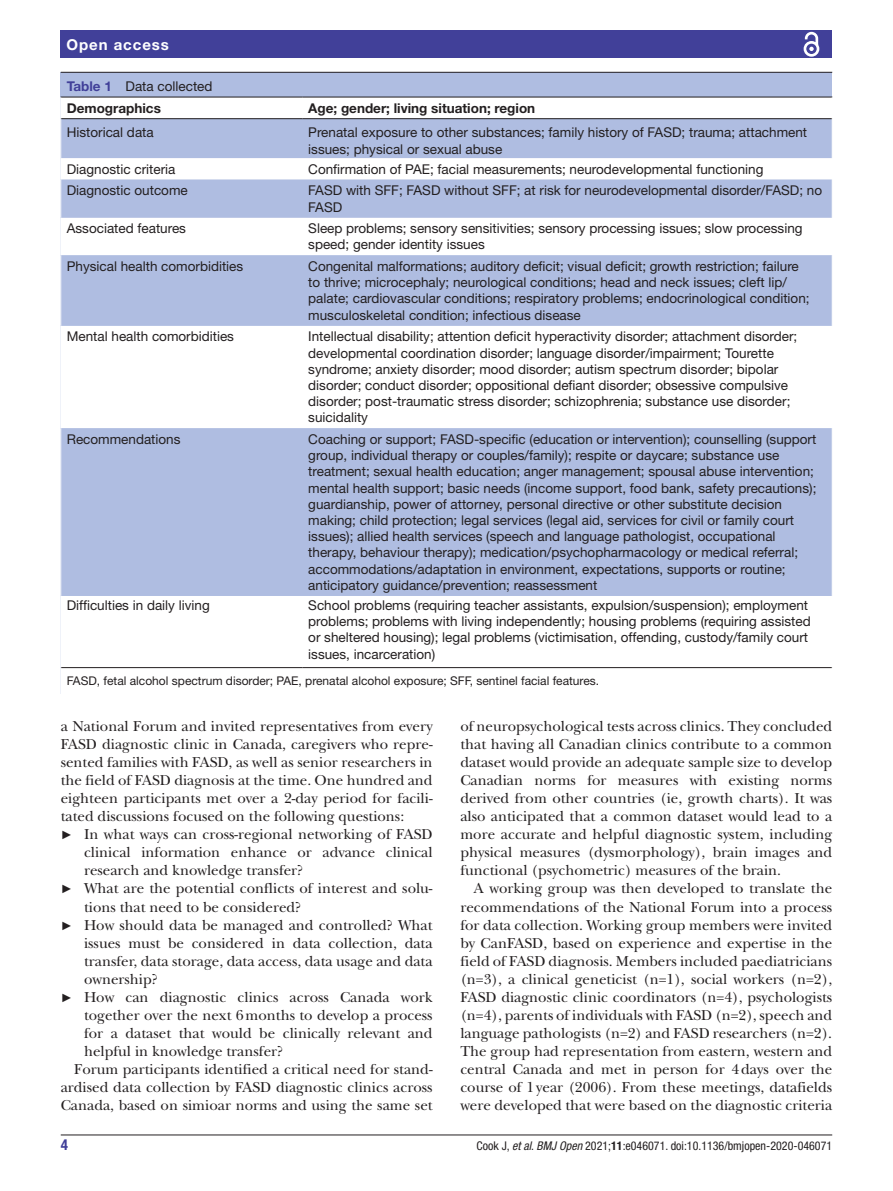
<style>
.page{position:relative;width:893px;height:1191px;background:#fff}
.page>*{position:absolute;margin:0;border:0;box-sizing:border-box;transform-origin:0 0}
.t1{font:15px/18px "New Baskerville";color:#231f20;text-align:justify}
.t2{font:700 15px "Helvetica Neue LT Std";letter-spacing:.065em;color:#fff}
.t3{font:700 condensed 15px "Helvetica Neue LT Std";color:#414099}
.t4{font:13.5px/16.2px "Helvetica Neue LT Std";color:#231f20}
.t5{font:700 13.5px "Helvetica Neue LT Std";color:#231f20}
.t6{font:12px "Helvetica Neue LT Std";color:#231f20}
.t7{font:condensed 12px "Helvetica Neue LT Std";color:#231f20}
.s1{font-weight:700;color:#414099}
.s2{font-weight:700}
.s3{font-family:"Arial";font-size:12px}
.s4{font-style:italic}
</style>
<div class="page">
<hr style="left:61px;top:1134px;width:771px;height:1px;background:#231f20">
<div style="left:61px;top:31px;width:771px;height:27px;background:#414099"></div>
<svg style="left:803px;top:31px;width:17px;height:26px"></svg>
<div style="left:61px;top:73px;width:771px;height:621px;background:#afbde1"></div>
<hr style="left:61px;top:72px;width:771px;height:1px;background:#231f20">
<div style="left:61px;top:98px;width:771px;height:596px;background:#fff"></div>
<svg style="left:61px;top:119px;width:771px;height:477px"></svg>
<hr style="left:61px;top:97px;width:241px;height:1px;background:#231f20">
<hr style="left:61px;top:118px;width:241px;height:1px;background:#231f20">
<hr style="left:302px;top:97px;width:530px;height:1px;background:#231f20">
<hr style="left:302px;top:118px;width:530px;height:1px;background:#231f20">
<hr style="left:302px;top:667px;width:530px;height:1px;background:#231f20">
<hr style="left:61px;top:667px;width:241px;height:1px;background:#231f20">
<svg style="left:60px;top:97px;width:1px;height:22px"></svg>
<svg style="left:60px;top:158px;width:1px;height:22px"></svg>
<svg style="left:60px;top:667px;width:1px;height:27px"></svg>
<hr style="left:67px;top:684px;width:765px;height:2px;background:#fff">
<p class="t2" style="left:66px;top:35px;width:104px">Open access</p>
<p class="t4" style="left:67px;top:75px;width:147px;line-height:22px"><span class="s1">Table 1</span> Data collected<br><span class="s2">Demographics</span></p>
<p class="t5" style="left:308px;top:99px;width:228px">Age; gender; living situation; region</p>
<p class="t4" style="left:67px;top:124px;width:88px">Historical data</p>
<p class="t4" style="left:308px;top:124px;width:500px">Prenatal exposure to other substances; family history of FASD; trauma; attachment issues; physical or sexual abuse</p>
<p class="t4" style="left:67px;top:161px;width:110px">Diagnostic criteria</p>
<p class="t4" style="left:308px;top:161px;width:457px">Confirmation of PAE; facial measurements; neurodevelopmental functioning</p>
<p class="t4" style="left:67px;top:182px;width:123px">Diagnostic outcome</p>
<p class="t4" style="left:308px;top:182px;width:515px">FASD with SFF; FASD without SFF; at risk for neurodevelopmental disorder/FASD; no<br>FASD</p>
<p class="t4" style="left:67px;top:220px;width:121px">Associated features</p>
<p class="t4" style="left:308px;top:220px;width:496px">Sleep problems; sensory sensitivities; sensory processing issues; slow processing speed; gender identity issues</p>
<p class="t4" style="left:67px;top:258px;width:178px">Physical health comorbidities</p>
<p class="t4" style="left:308px;top:258px;width:503px">Congenital malformations; auditory deficit; visual deficit; growth restriction; failure to thrive; microcephaly; neurological conditions; head and neck issues; cleft lip/ palate; cardiovascular conditions; respiratory problems; endocrinological condition; musculoskeletal condition; infectious disease</p>
<p class="t4" style="left:67px;top:328px;width:169px">Mental health comorbidities</p>
<p class="t4" style="left:308px;top:328px;width:491px">Intellectual disability; attention deficit hyperactivity disorder; attachment disorder; developmental coordination disorder; language disorder/impairment; Tourette syndrome; anxiety disorder; mood disorder; autism spectrum disorder; bipolar disorder; conduct disorder; oppositional defiant disorder; obsessive compulsive disorder; post-traumatic stress disorder; schizophrenia; substance use disorder; suicidality</p>
<p class="t4" style="left:67px;top:431px;width:115px">Recommendations</p>
<p class="t4" style="left:308px;top:431px;width:510px">Coaching or support; FASD-specific (education or intervention); counselling (support group, individual therapy or couples/family); respite or daycare; substance use treatment; sexual health education; anger management; spousal abuse intervention; mental health support; basic needs (income support, food bank, safety precautions); guardianship, power of attorney, personal directive or other substitute decision making; child protection; legal services (legal aid, services for civil or family court issues); allied health services (speech and language pathologist, occupational therapy, behaviour therapy); medication/psychopharmacology or medical referral; accommodations/adaptation in environment, expectations, supports or routine; anticipatory guidance/prevention; reassessment</p>
<p class="t4" style="left:67px;top:597px;width:145px">Difficulties in daily living</p>
<p class="t4" style="left:308px;top:597px;width:504px">School problems (requiring teacher assistants, expulsion/suspension); employment problems; problems with living independently; housing problems (requiring assisted or sheltered housing); legal problems (victimisation, offending, custody/family court issues, incarceration)</p>
<p class="t6" style="left:67px;top:674px;width:534px">FASD, fetal alcohol spectrum disorder; PAE, prenatal alcohol exposure; SFF, sentinel facial features.</p>
<p class="t1" style="left:61px;top:717px;width:373px">a National Forum and invited representatives from every</p>
<p class="t1" style="left:61px;top:735px;width:373px">FASD diagnostic clinic in Canada, caregivers who repre-</p>
<p class="t1" style="left:61px;top:753px;width:373px">sented families with FASD, as well as senior researchers in</p>
<p class="t1" style="left:61px;top:771px;width:373px">the field of FASD diagnosis at the time. One hundred and</p>
<p class="t1" style="left:61px;top:789px;width:373px">eighteen participants met over a 2-day period for facili-</p>
<p class="t1" style="left:61px;top:807px;width:345px">tated discussions focused on the following questions:</p>
<p class="t1" style="left:61px;top:825px;width:373px"><span class="s3">►</span> In what ways can cross-regional networking of FASD</p>
<p class="t1" style="left:84px;top:843px;width:350px">clinical information enhance or advance clinical</p>
<p class="t1" style="left:84px;top:861px;width:221px">research and knowledge transfer?</p>
<p class="t1" style="left:61px;top:879px;width:373px"><span class="s3">►</span> What are the potential conflicts of interest and solu-</p>
<p class="t1" style="left:84px;top:897px;width:219px">tions that need to be considered?</p>
<p class="t1" style="left:61px;top:915px;width:373px"><span class="s3">►</span> How should data be managed and controlled? What</p>
<p class="t1" style="left:84px;top:933px;width:350px">issues must be considered in data collection, data</p>
<p class="t1" style="left:84px;top:951px;width:350px">transfer, data storage, data access, data usage and data</p>
<p class="t1" style="left:84px;top:969px;width:75px">ownership?</p>
<p class="t1" style="left:61px;top:987px;width:373px"><span class="s3">►</span> How can diagnostic clinics across Canada work</p>
<p class="t1" style="left:84px;top:1005px;width:350px">together over the next 6months to develop a process</p>
<p class="t1" style="left:84px;top:1023px;width:350px">for a dataset that would be clinically relevant and</p>
<p class="t1" style="left:84px;top:1041px;width:201px">helpful in knowledge transfer?</p>
<p class="t1" style="left:74px;top:1059px;width:360px">Forum participants identified a critical need for stand-</p>
<p class="t1" style="left:61px;top:1077px;width:373px">ardised data collection by FASD diagnostic clinics across</p>
<p class="t1" style="left:61px;top:1095px;width:373px">Canada, based on simioar norms and using the same set</p>
<p class="t1" style="left:460px;top:717px;width:373px">of neuropsychological tests across clinics. They concluded that having all Canadian clinics contribute to a common dataset would provide an adequate sample size to develop Canadian norms for measures with existing norms derived from other countries (ie, growth charts). It was also anticipated that a common dataset would lead to a more accurate and helpful diagnostic system, including physical measures (dysmorphology), brain images and functional (psychometric) measures of the brain.</p>
<p class="t1" style="left:460px;top:879px;width:373px;text-indent:14px">A working group was then developed to translate the recommendations of the National Forum into a process for data collection. Working group members were invited by CanFASD, based on experience and expertise in the field of FASD diagnosis. Members included paediatricians (n=3), a clinical geneticist (n=1), social workers (n=2), FASD diagnostic clinic coordinators (n=4), psychologists (n=4), parents of individuals with FASD (n=2), speech and language pathologists (n=2) and FASD researchers (n=2).<br>The group had representation from eastern, western and central Canada and met in person for 4days over the course of 1year (2006). From these meetings, datafields were developed that were based on the diagnostic criteria</p>
<p class="t3" style="left:61px;top:1135px;width:9px">4</p>
<p class="t7" style="left:477px;top:1138px;width:357px">Cook J, <span class="s4">et al</span>. <span class="s4">BMJ Open</span> 2021;<span class="s2">11</span>:e046071. doi:10.1136/bmjopen-2020-046071</p>
</div>
